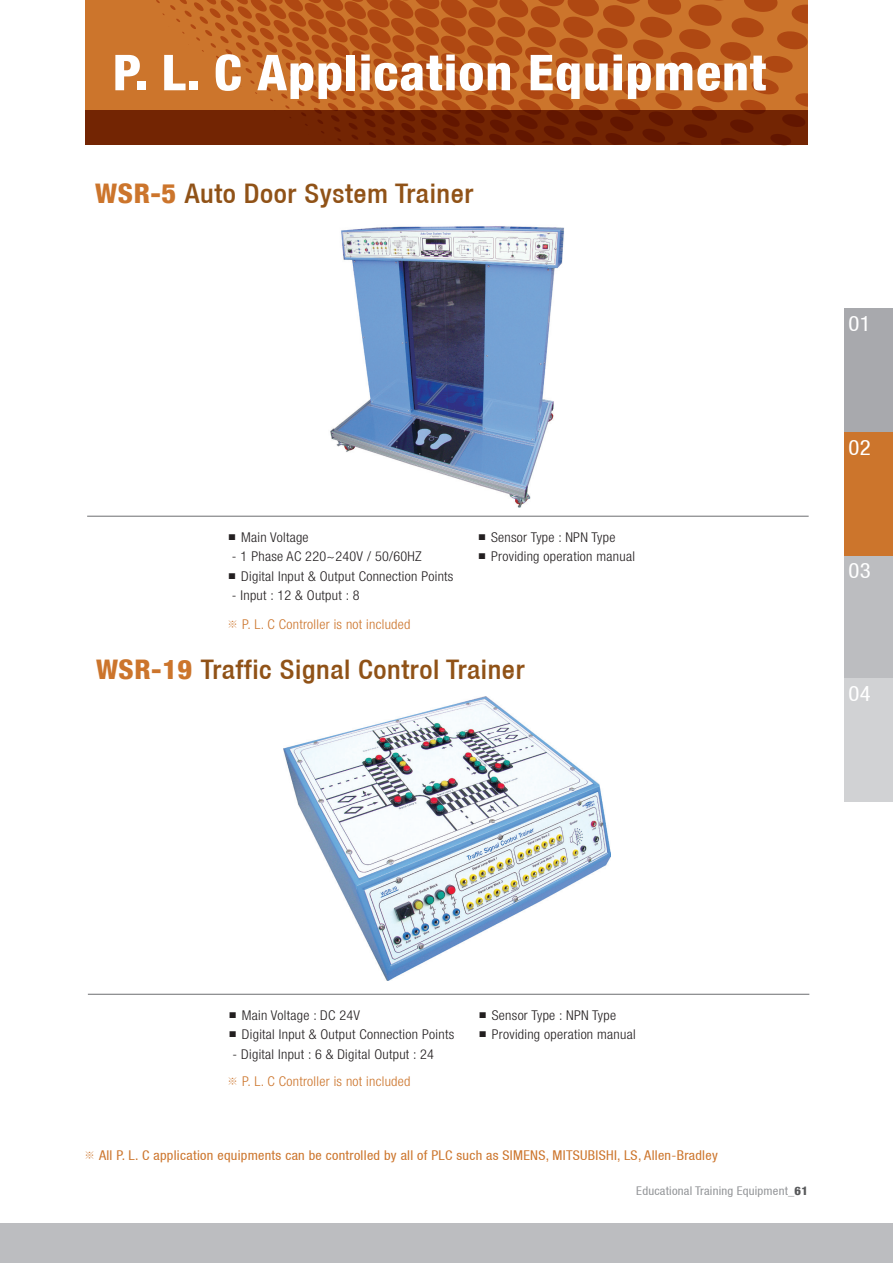
<style>
.page{position:relative;width:893px;height:1263px;background:#fff}
.page>*{position:absolute;margin:0;border:0;box-sizing:border-box;transform-origin:0 0}
.t1{font:800 condensed 49.5px "Helvetica 87";letter-spacing:.02em;color:#fff;scale:1.05 1}
.t2{font:500 condensed 27px "Helvetica 67";letter-spacing:.02em;color:#905217;scale:1.05 1}
.t3{font:condensed 21.75px "Helvetica 57";letter-spacing:.02em;color:#fff;scale:1.05 1}
.t4{font:300 condensed 13.5px "Helvetica Neue";letter-spacing:.02em;color:#231f20;scale:1.05 1}
.t5{font:condensed 13.5px "Helvetica 57";letter-spacing:.02em;color:#cc752c;scale:1.05 1}
.t6{font:300 condensed 13.5px "Helvetica Neue";letter-spacing:.02em;color:#cc752c;scale:1.05 1}
.t7{font:condensed 12px "Helvetica 57";letter-spacing:.015em;color:#939598;scale:1.05 1}
.s1{font-family:"Helvetica 87";font-weight:800;color:#cc752c}
.s2{font-family:"Adobe Myungjo Std";font-weight:500;font-stretch:normal;font-size:7.5px}
.s3{font-family:"Apple Gothic";font-weight:400;font-stretch:normal}
.s4{font-family:"Apple Gothic";font-stretch:normal}
.s5{font-family:"Helvetica 87";font-weight:800}
.s6{font-family:"Helvetica 87";font-weight:800;color:#57585a}
</style>
<div class="page">
<div style="left:844px;top:309px;width:49px;height:123px;background:#a8a9ad"></div>
<div style="left:844px;top:555px;width:49px;height:124px;background:#bcbdc0"></div>
<div style="left:844px;top:679px;width:49px;height:123px;background:#d1d2d4"></div>
<div style="left:844px;top:432px;width:49px;height:123px;background:#cc752c"></div>
<div style="left:0;top:1223px;width:893px;height:40px;background:#bcbdc0"></div>
<div style="left:85px;top:0;width:723px;height:145px;background:#cc752c"></div>
<div style="left:85px;top:111px;width:723px;height:34px;background:#732503"></div>
<svg style="left:143px;top:0;width:665px;height:145px"></svg>
<img style="left:283px;top:696px;width:328px;height:284px">
<hr style="left:88px;top:994px;width:721px;height:1px;background:#6c6d70">
<img style="left:330px;top:226px;width:234px;height:281px">
<hr style="left:87px;top:516px;width:722px;height:1px;background:#6c6d70">
<p class="t1" style="left:113px;top:42px;width:624px">P. L. C Application Equipment</p>
<p class="t2" style="left:95px;top:177px;width:362px"><span class="s1">WSR-5</span> Auto Door System Trainer</p>
<p class="t4" style="left:228px;top:529px;width:78px"><span class="s2">■</span> Main Voltage</p>
<p class="t4" style="left:232px;top:549px;width:182px">- 1 Phase AC 220~240V / 50/60HZ</p>
<p class="t4" style="left:228px;top:568px;width:216px"><span class="s2">■</span> Digital Input &amp; Output Connection Points</p>
<p class="t4" style="left:232px;top:588px;width:123px">- Input : 12 &amp; Output : 8</p>
<p class="t6" style="left:228px;top:616px;width:175px"><span class="s3">※</span> P. L. C Controller is not included</p>
<p class="t4" style="left:478px;top:529px;width:132px"><span class="s2">■</span> Sensor Type : NPN Type</p>
<p class="t4" style="left:478px;top:549px;width:151px"><span class="s2">■</span> Providing operation manual</p>
<p class="t2" style="left:96px;top:653px;width:410px"><span class="s1">WSR-19</span> Traffic Signal Control Trainer</p>
<p class="t3" style="left:848px;top:311px;width:23px">01</p>
<p class="t3" style="left:848px;top:434px;width:23px">02</p>
<p class="t3" style="left:848px;top:558px;width:23px">03</p>
<p class="t3" style="left:848px;top:681px;width:23px">04</p>
<p class="t4" style="left:229px;top:1007px;width:126px"><span class="s2">■</span> Main Voltage : DC 24V</p>
<p class="t4" style="left:229px;top:1027px;width:216px"><span class="s2">■</span> Digital Input &amp; Output Connection Points</p>
<p class="t4" style="left:233px;top:1046px;width:193px">- Digital Input : 6 &amp; Digital Output : 24</p>
<p class="t6" style="left:228px;top:1073px;width:175px"><span class="s3">※</span> P. L. C Controller is not included</p>
<p class="t4" style="left:479px;top:1007px;width:132px"><span class="s2">■</span> Sensor Type : NPN Type</p>
<p class="t4" style="left:479px;top:1027px;width:151px"><span class="s2">■</span> Providing operation manual</p>
<p class="t5" style="left:85px;top:1147px;width:604px"><span class="s4">※</span> All P. L. C application equipments can be controlled by all of PLC such as SIMENS, MITSUBISHI, LS, Allen-Bradley</p>
<p class="t7" style="left:636px;top:1183px;width:165px">Educational Training Equipment<span class="s5">_</span><span class="s6">61</span></p>
</div>
